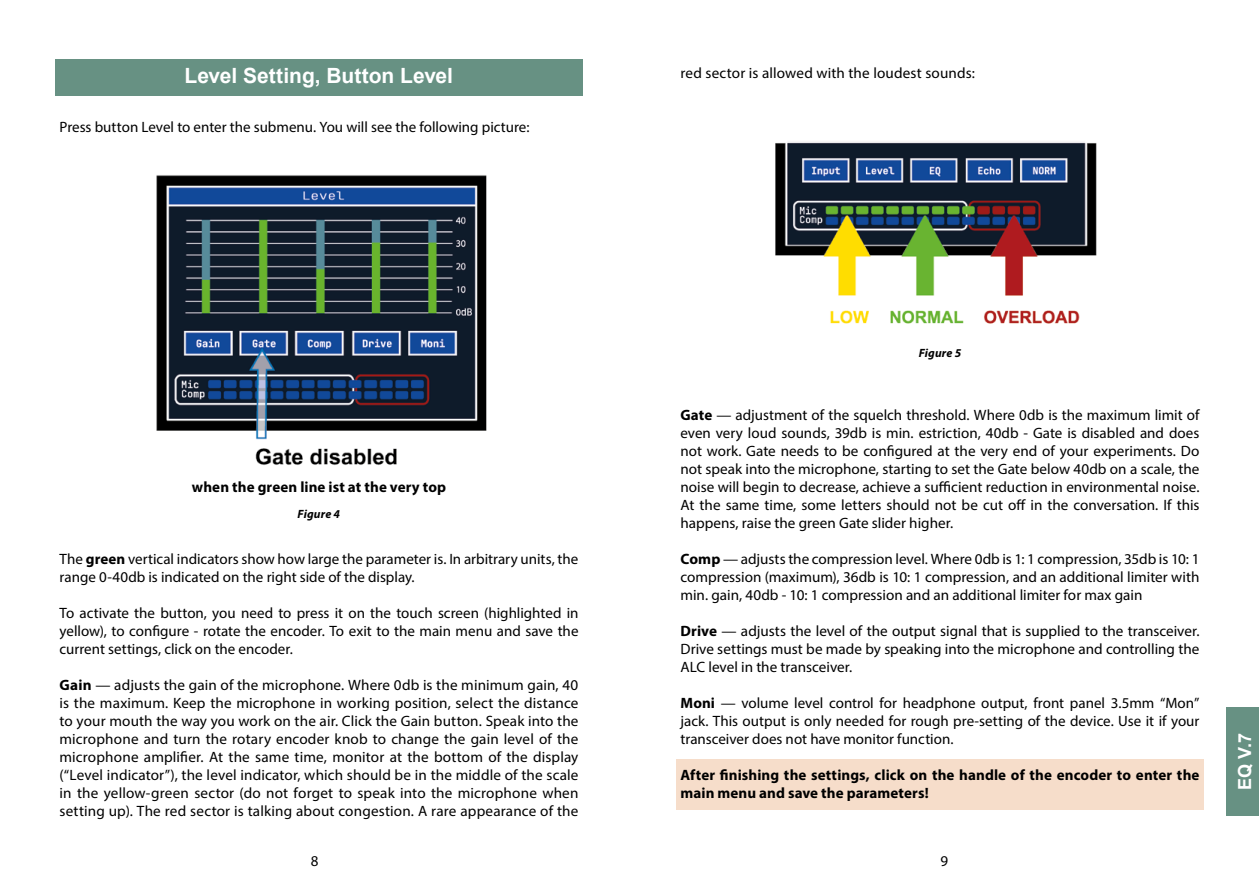
<style>
.page{position:relative;width:1259px;height:893px;background:#fff}
.page>*{position:absolute;margin:0;border:0;box-sizing:border-box;transform-origin:0 0}
.t1{font:700 21px "Arial";color:#fff}
.t2{font:700 18px "Arial";color:#fff}
.t3{font:15px/18px "Myriad Pro";color:#000;text-align:justify}
.t4{font:700 15px/18px "Myriad Pro";letter-spacing:.005em;color:#000}
.t5{font:italic 700 12px "Myriad Pro";letter-spacing:.01em;color:#000}
.s1{font-weight:700}
</style>
<div class="page">
<div style="left:1226px;top:707px;width:33px;height:109px;background:#679183"></div>
<div style="left:55px;top:60px;width:527px;height:36px;background:#679183"></div>
<img style="left:156px;top:175px;width:331px;height:290px">
<img style="left:775px;top:142px;width:322px;height:182px">
<div style="left:676px;top:760px;width:527px;height:50px;background:#f6ddca"></div>
<h1 class="t1" style="left:185px;top:61px;width:270px">Level Setting, Button Level</h1>
<p class="t3" style="left:60px;top:117px;width:471px">Press button Level to enter the submenu. You will see the following picture:</p>
<p class="t3" style="left:680px;top:63px;width:296px">red sector is allowed with the loudest sounds:</p>
<p class="t4" style="left:192px;top:477px;width:256px">when the green line ist at the very top</p>
<p class="t5" style="left:297px;top:506px;width:44px">Figure 4</p>
<p class="t3" style="left:60px;top:549px;width:520px">The <span class="s1">green</span> vertical indicators show how large the parameter is. In arbitrary units, the range 0-40db is indicated on the right side of the display.</p>
<p class="t3" style="left:60px;top:603px;width:520px">To activate the button, you need to press it on the touch screen (highlighted in yellow), to configure - rotate the encoder. To exit to the main menu and save the current settings, click on the encoder.</p>
<p class="t3" style="left:60px;top:675px;width:520px"><span class="s1">Gain</span> — adjusts the gain of the microphone. Where 0db is the minimum gain, 40 is the maximum. Keep the microphone in working position, select the distance to your mouth the way you work on the air. Click the Gain button. Speak into the microphone and turn the rotary encoder knob to change the gain level of the microphone amplifier. At the same time, monitor at the bottom of the display (“Level indicator”), the level indicator, which should be in the middle of the scale in the yellow-green sector (do not forget to speak into the microphone when setting up). The red sector is talking about congestion. A rare appearance of the</p>
<p class="t5" style="left:918px;top:346px;width:44px">Figure 5</p>
<p class="t3" style="left:680px;top:405px;width:520px"><span class="s1">Gate</span> — adjustment of the squelch threshold. Where 0db is the maximum limit of even very loud sounds, 39db is min. estriction, 40db - Gate is disabled and does not work. Gate needs to be configured at the very end of your experiments. Do not speak into the microphone, starting to set the Gate below 40db on a scale, the noise will begin to decrease, achieve a sufficient reduction in environmental noise.<br>At the same time, some letters should not be cut off in the conversation. If this happens, raise the green Gate slider higher.</p>
<p class="t3" style="left:680px;top:549px;width:520px"><span class="s1">Comp</span> — adjusts the compression level. Where 0db is 1: 1 compression, 35db is 10: 1 compression (maximum), 36db is 10: 1 compression, and an additional limiter with min. gain, 40db - 10: 1 compression and an additional limiter for max gain</p>
<p class="t3" style="left:680px;top:621px;width:520px"><span class="s1">Drive</span> — adjusts the level of the output signal that is supplied to the transceiver.<br>Drive settings must be made by speaking into the microphone and controlling the ALC level in the transceiver.</p>
<p class="t3" style="left:680px;top:693px;width:520px"><span class="s1">Moni</span> — volume level control for headphone output, front panel 3.5mm “Mon” jack. This output is only needed for rough pre-setting of the device. Use it if your transceiver does not have monitor function.</p>
<p class="t4" style="left:680px;top:765px;width:520px">After finishing the settings, click on the handle of the encoder to enter the main menu and save the parameters!</p>
<p class="t3" style="left:311px;top:851px;width:9px">8</p>
<p class="t3" style="left:940px;top:852px;width:9px">9</p>
<p class="t2" style="left:1232px;top:790px;width:58px;rotate:-90deg">EQ V.7</p>
</div>
